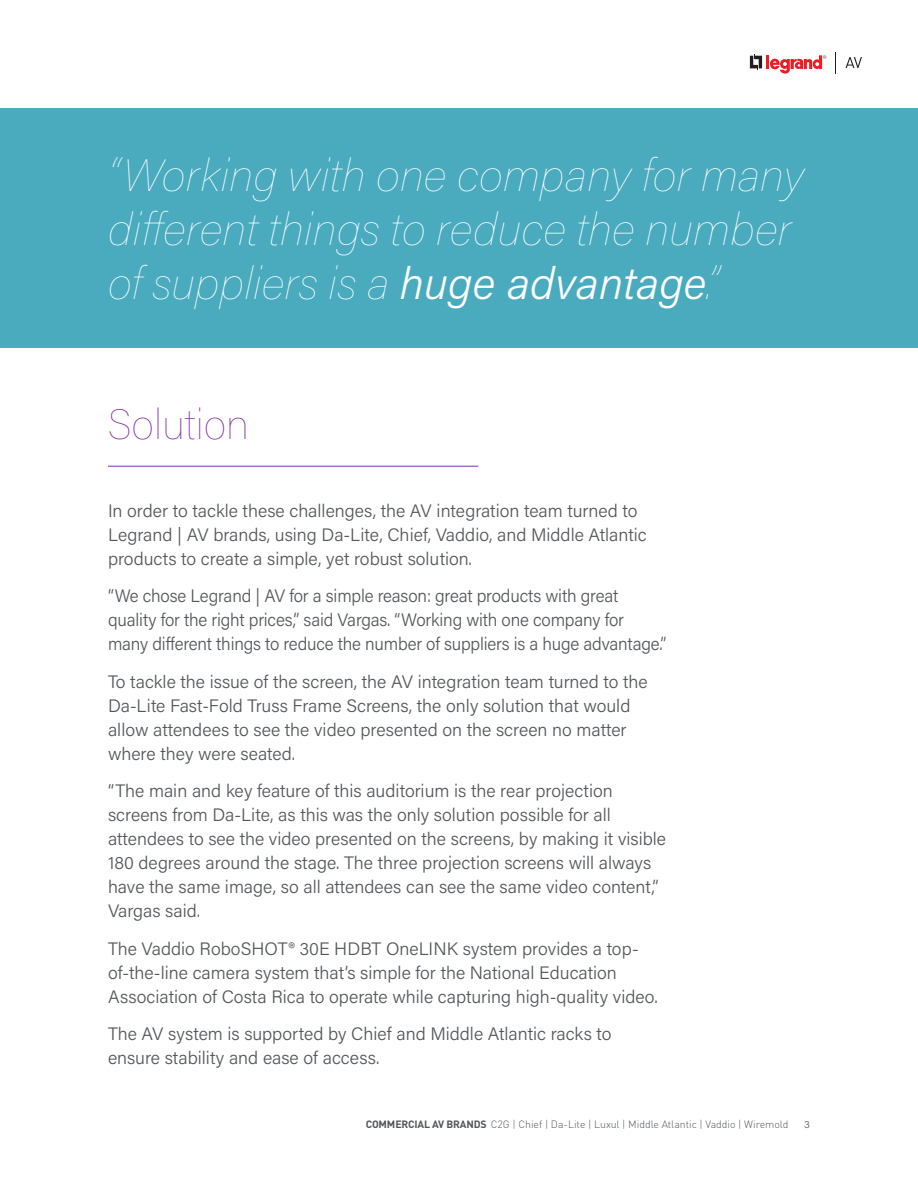
<style>
.page{position:relative;width:918px;height:1188px;background:#fff}
.page>*{position:absolute;margin:0;border:0;box-sizing:border-box;transform-origin:0 0}
.Body{font:italic 100 45px/54px "Acumin Pro";color:#fff}
.H1-Rule{font:100 42px "Acumin Pro";color:#8230a3}
.Body-2{font:300 18px/24px "Acumin Pro";color:#53565a}
.Body-3{font:300 18px/24px "Acumin Pro";color:#53565a;scale:.96 1}
.t1{font:300 10.5px "DIN Pro";color:#53565a}
.t2{font:300 10.5px "Acumin Pro";color:#53565a}
.s1{font-weight:300}
.s2{font-weight:700}
</style>
<div class="page">
<svg style="left:750px;top:55px;width:12px;height:15px"></svg>
<hr style="left:766px;top:55px;width:3px;height:14px;background:#ee1d23">
<svg style="left:770px;top:55px;width:56px;height:19px"></svg>
<svg style="left:835px;top:52px;width:1px;height:22px"></svg>
<svg style="left:845px;top:57px;width:17px;height:11px"></svg>
<div style="left:0;top:108px;width:918px;height:240px;background:#4aabbf"></div>
<hr style="left:108px;top:466px;width:370px;height:1px;background:#8230a3">
<p class="Body" style="left:108px;top:146px;width:698px">“Working with one company for many different things to reduce the number of suppliers is a <span class="s1">huge advantage</span>.”</p>
<p class="H1-Rule" style="left:108px;top:396px;width:143px">Solution</p>
<p class="Body-2" style="left:108px;top:498px;width:540px">In order to tackle these challenges, the AV integration team turned to<br>Legrand | AV brands, using Da-Lite, Chief, Vaddio, and Middle Atlantic products to create a simple, yet robust solution.</p>
<p class="Body-3" style="left:108px;top:583px;width:583px">“We chose Legrand | AV for a simple reason: great products with great quality for the right prices,” said Vargas. “Working with one company for many different things to reduce the number of suppliers is a huge advantage.”</p>
<p class="Body-2" style="left:108px;top:669px;width:541px">To tackle the issue of the screen, the AV integration team turned to the Da-Lite Fast-Fold Truss Frame Screens, the only solution that would allow attendees to see the video presented on the screen no matter where they were seated.</p>
<p class="Body-2" style="left:108px;top:778px;width:560px">“The main and key feature of this auditorium is the rear projection screens from Da-Lite, as this was the only solution possible for all attendees to see the video presented on the screens, by making it visible 180 degrees around the stage. The three projection screens will always have the same image, so all attendees can see the same video content,” Vargas said.</p>
<p class="Body-2" style="left:108px;top:936px;width:551px">The Vaddio RoboSHOT® 30E HDBT OneLINK system provides a top&shy;of-the-line camera system that’s simple for the National Education<br>Association of Costa Rica to operate while capturing high-quality video.</p>
<p class="Body-2" style="left:108px;top:1021px;width:505px">The AV system is supported by Chief and Middle Atlantic racks to ensure stability and ease of access.</p>
<p class="t1" style="left:366px;top:1116px;width:424px"><span class="s2">COMMERCIAL AV BRANDS</span> C2G | Chief | Da-Lite | Luxul | Middle Atlantic | Vaddio | Wiremold</p>
<p class="t2" style="left:804px;top:1117px;width:7px">3</p>
</div>
